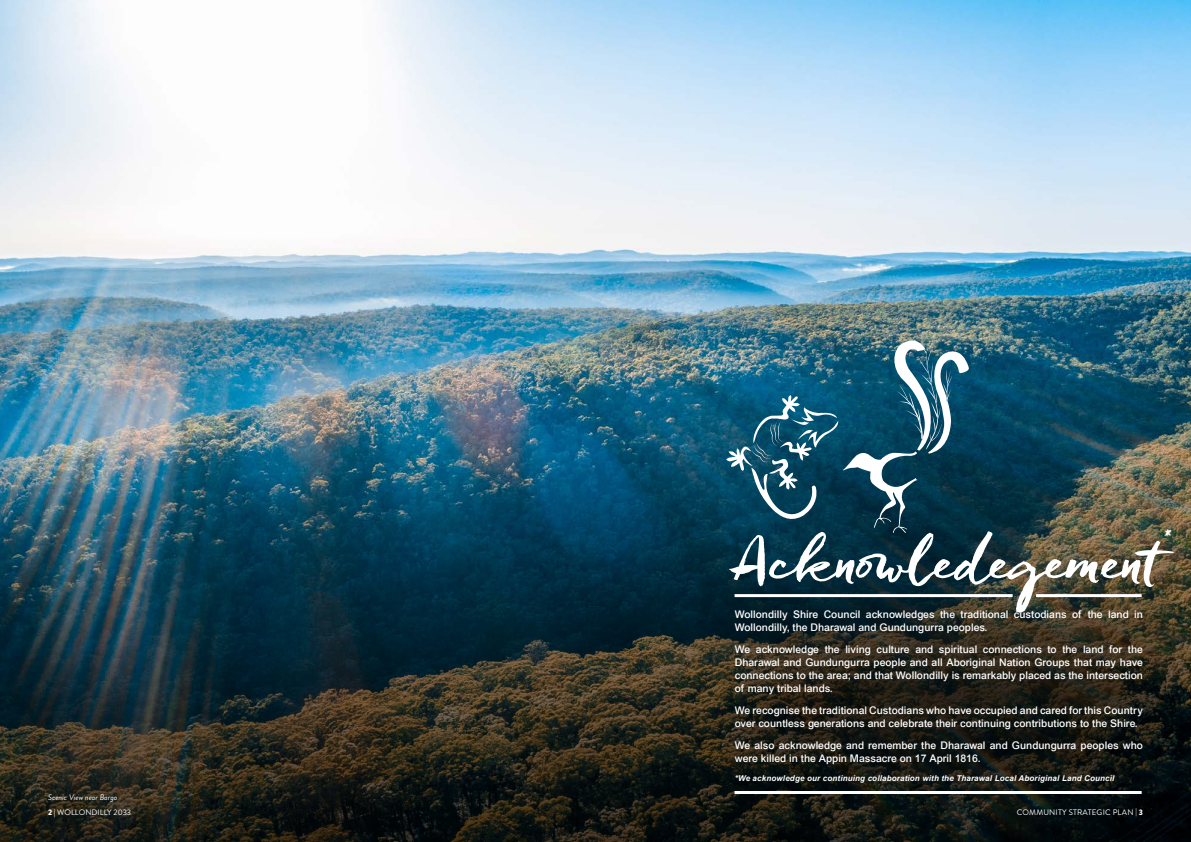
<style>
.page{position:relative;width:1191px;height:842px;background:#fff}
.page>*{position:absolute;margin:0;border:0;box-sizing:border-box;transform-origin:0 0}
.t1{font:61px "Freeland";letter-spacing:-.02em;color:#fff}
.t2{font:22.8px "Freeland";color:#fff}
.t3{font:500 10.5px/13px "Arial";color:#fff}
.t4{font:italic 700 8px "Arial";letter-spacing:.02em;color:#fff}
.t5{font:italic 8px/15.7px "Brandon Grotesque";color:#fff}
.t6{font:8px "Brandon Grotesque";letter-spacing:.02em;color:#fff}
.s1{font-weight:900;font-style:normal}
.s2{font-style:normal}
.s3{font-weight:900}
</style>
<div class="page">
<img style="left:0;top:0;width:1191px;height:351px">
<img style="left:0;top:351px;width:1191px;height:491px">
<svg style="left:720px;top:587px;width:462px;height:215px;background:#1e2019"></svg>
<hr style="left:734px;top:791px;width:407px;height:3px;background:#fff">
<hr style="left:734px;top:594px;width:278px;height:3px;background:#fff">
<hr style="left:1036px;top:594px;width:105px;height:3px;background:#fff">
<svg style="left:726px;top:337px;width:243px;height:196px;background:#286077"></svg>
<p class="t5" style="left:48px;top:789px;width:85px">Scenic View near Bargo<br><span class="s1">2</span> <span class="s2">| WOLLONDILLY 2033</span></p>
<h2 class="t2" style="left:1163px;top:521px;width:14px">*</h2>
<h1 class="t1" style="left:733px;top:522px;width:430px">Acknowledegement</h1>
<p class="t3" style="left:735px;top:608px;width:410px">Wollondilly Shire Council acknowledges the traditional custodians of the land in<br>Wollondilly, the Dharawal and Gundungurra peoples.</p>
<p class="t3" style="left:735px;top:643px;width:410px;text-align:justify">We acknowledge the living culture and spiritual connections to the land for the Dharawal and Gundungurra people and all Aboriginal Nation Groups that may have connections to the area; and that Wollondilly is remarkably placed as the intersection of many tribal lands.</p>
<p class="t3" style="left:735px;top:704px;width:409px">We recognise the traditional Custodians who have occupied and cared for this Country over countless generations and celebrate their continuing contributions to the Shire.</p>
<p class="t3" style="left:735px;top:739px;width:410px">We also acknowledge and remember the Dharawal and Gundungurra peoples who were killed in the Appin Massacre on 17 April 1816.</p>
<p class="t4" style="left:735px;top:773px;width:381px">*We acknowledge our continuing collaboration with the Tharawal Local Aboriginal Land Council</p>
<p class="t6" style="left:1016px;top:807px;width:128px">COMMUNITY STRATEGIC PLAN | <span class="s3">3</span></p>
</div>
